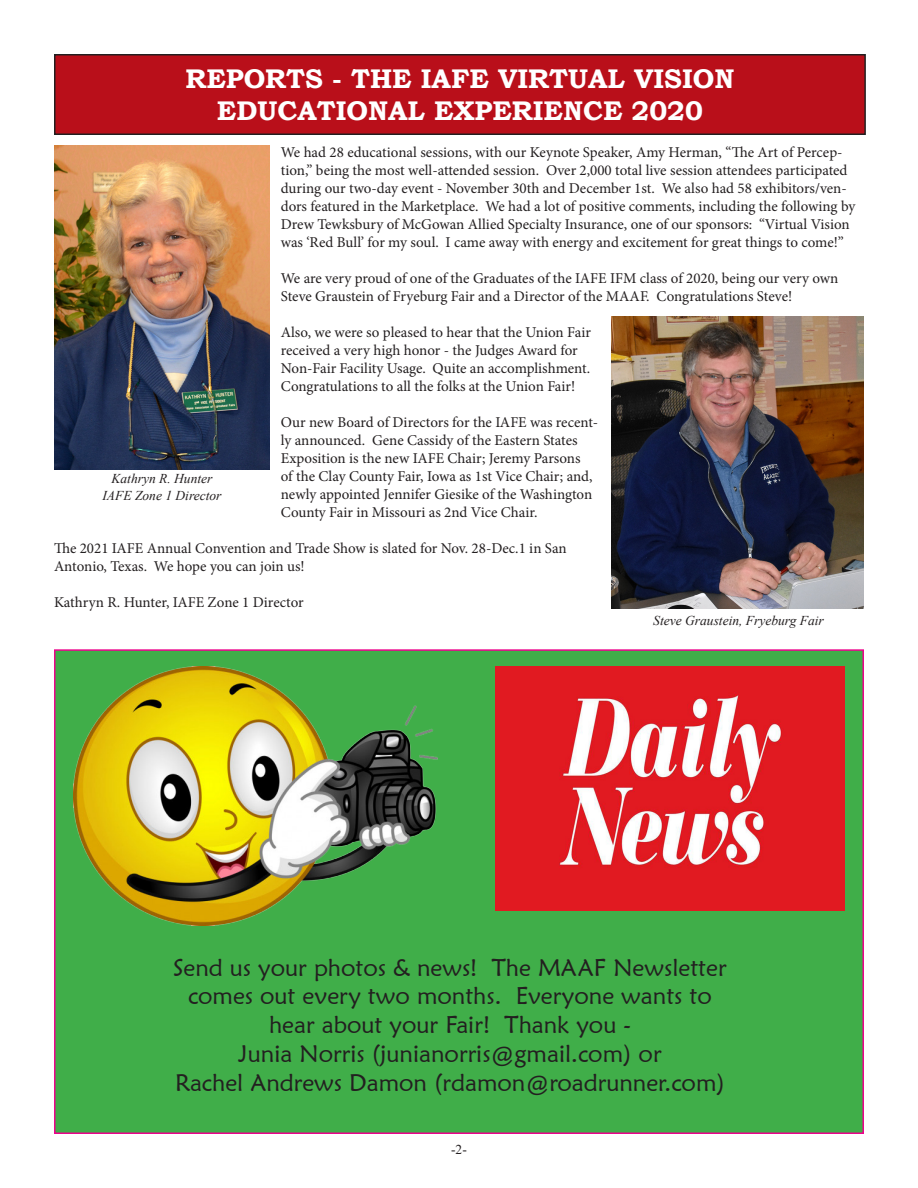
<style>
.page{position:relative;width:918px;height:1188px;background:#fff}
.page>*{position:absolute;margin:0;border:0;box-sizing:border-box;transform-origin:0 0}
.t1{font:700 27px "Bookman Old Style";color:#fff}
.t2{font:24px/28.8px "Maiandra GD";color:#231f20;text-align:center}
.t3{font:15px/18px "Minion Pro";letter-spacing:-.005em;color:#231f20}
.t4{font:italic 13.5px "Times New Roman";color:#231f20}
.t5{font:13.5px "Times New Roman";color:#231f20}
</style>
<div class="page">
<div style="left:54px;top:649px;width:810px;height:485px;background:#40ae49;border:2px solid #ed028c"></div>
<div style="left:55px;top:55px;width:810px;height:79px;background:#b90f1a"></div>
<div style="left:54px;top:54px;width:812px;height:81px;border:2px solid #231f20"></div>
<img style="left:54px;top:146px;width:216px;height:324px">
<img style="left:611px;top:317px;width:253px;height:291px">
<img style="left:73px;top:666px;width:365px;height:260px">
<img style="left:496px;top:666px;width:349px;height:244px">
<p class="t1" style="left:185px;top:59px;width:551px">REPORTS - THE IAFE VIRTUAL VISION</p>
<p class="t1" style="left:217px;top:92px;width:487px">EDUCATIONAL EXPERIENCE 2020</p>
<p class="t3" style="left:281px;top:143px;width:576px">We had 28 educational sessions, with our Keynote Speaker, Amy Herman, “The Art of Percep&shy;tion,” being the most well-attended session. Over 2,000 total live session attendees participated during our two-day event - November 30th and December 1st. We also had 58 exhibitors/ven&shy;dors featured in the Marketplace. We had a lot of positive comments, including the following by Drew Tewksbury of McGowan Allied Specialty Insurance, one of our sponsors: “Virtual Vision was ‘Red Bull’ for my soul. I came away with energy and excitement for great things to come!”</p>
<p class="t3" style="left:281px;top:269px;width:559px">We are very proud of one of the Graduates of the IAFE IFM class of 2020, being our very own<br>Steve Graustein of Fryeburg Fair and a Director of the MAAF. Congratulations Steve!</p>
<p class="t3" style="left:281px;top:323px;width:312px">Also, we were so pleased to hear that the Union Fair received a very high honor - the Judges Award for Non-Fair Facility Usage. Quite an accomplishment.<br>Congratulations to all the folks at the Union Fair!</p>
<p class="t3" style="left:281px;top:413px;width:319px">Our new Board of Directors for the IAFE was recent&shy;ly announced. Gene Cassidy of the Eastern States Exposition is the new IAFE Chair; Jeremy Parsons<br>of the Clay County Fair, Iowa as 1st Vice Chair; and, newly appointed Jennifer Giesike of the Washington County Fair in Missouri as 2nd Vice Chair.</p>
<p class="t3" style="left:54px;top:539px;width:514px">The 2021 IAFE Annual Convention and Trade Show is slated for Nov. 28-Dec.1 in San<br>Antonio, Texas. We hope you can join us!</p>
<p class="t3" style="left:54px;top:593px;width:251px">Kathryn R. Hunter, IAFE Zone 1 Director</p>
<p class="t4" style="left:112px;top:470px;width:102px">Kathryn R. Hunter</p>
<p class="t4" style="left:102px;top:486px;width:121px">IAFE Zone 1 Director</p>
<p class="t4" style="left:653px;top:612px;width:172px">Steve Graustein, Fryeburg Fair</p>
<p class="t2" style="left:173px;top:953px;width:555px">Send us your photos &amp; news! The MAAF Newsletter comes out every two months. Everyone wants to hear about your Fair! Thank you -</p>
<p class="t2" style="left:238px;top:1039px;width:425px">Junia Norris (junianorris@gmail.com) or</p>
<p class="t2" style="left:175px;top:1068px;width:551px">Rachel Andrews Damon (rdamon@roadrunner.com)</p>
<p class="t5" style="left:451px;top:1140px;width:17px">-2-</p>
</div>
